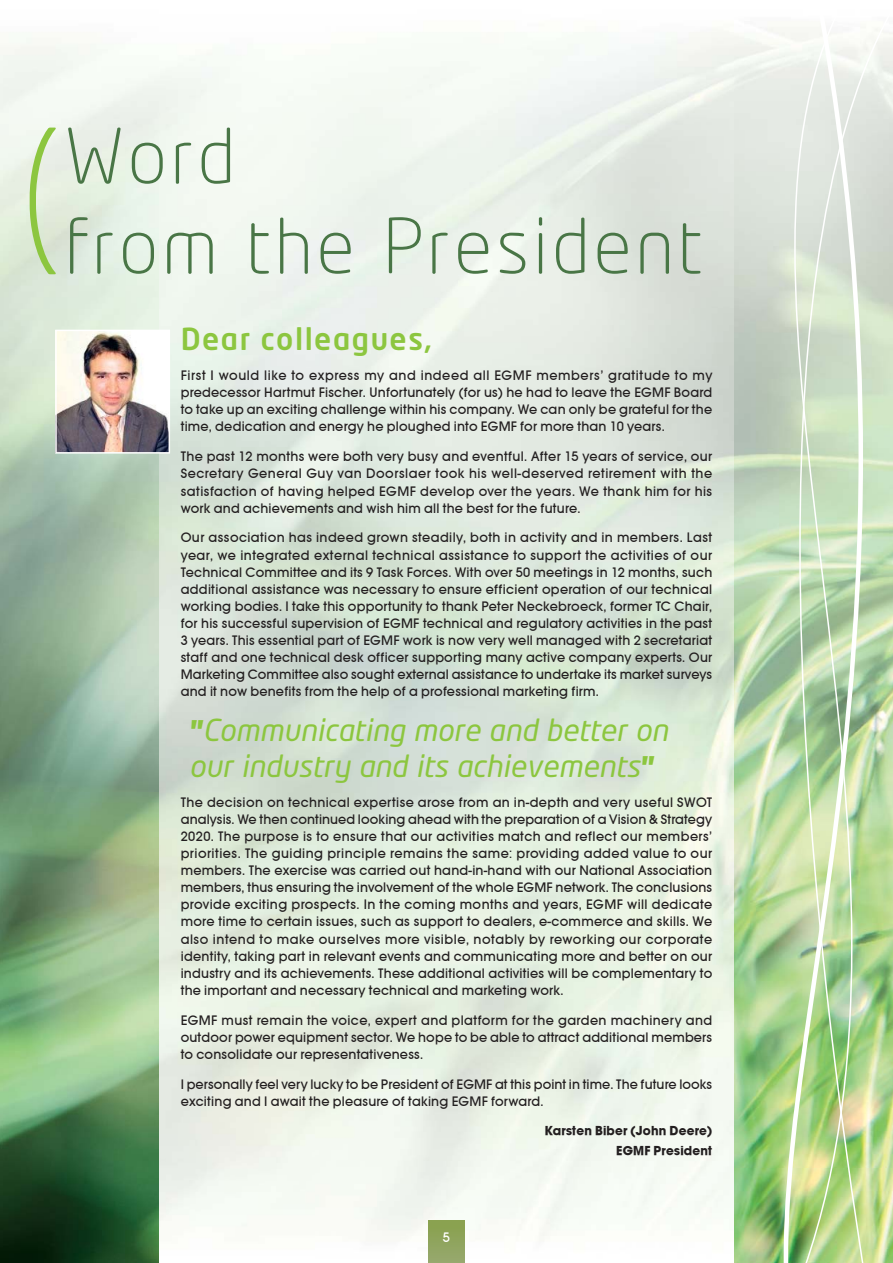
<style>
.page{position:relative;width:893px;height:1263px;background:#fff}
.page>*{position:absolute;margin:0;border:0;box-sizing:border-box;transform-origin:0 0}
.t1{font:300 75px/90px "Neo Tech";letter-spacing:.05em;color:#497646}
.t2{font:italic 30px/36px "Neo Tech";color:#8cc63f}
.t3{font:500 30px "Neo Tech";letter-spacing:.05em;color:#8cc63f}
.t4{font:14.25px/17.1px "Avant Garde Md ITCTT";letter-spacing:.015em;color:#231f20;text-align:justify}
.t5{font:14.25px "Avant Garde Md ITCTT";color:#fff}
.t6{font:13.5px/20.4px "Avant Garde Md ITCTT Bold";letter-spacing:.015em;color:#231f20;text-align:right}
.s1{font-family:"Fira Sans";font-weight:800}
</style>
<div class="page">
<img style="left:0;top:27px;width:784px;height:1236px">
<svg style="left:863px;top:27px;width:30px;height:1236px;background:#c3dab0"></svg>
<img style="left:784px;top:25px;width:79px;height:1238px">
<img style="left:55px;top:330px;width:115px;height:124px">
<div style="left:428px;top:1221px;width:37px;height:42px;background:linear-gradient(to bottom,#88a14c,#96a86e)"></div>
<svg style="left:30px;top:128px;width:26px;height:146px;background:#cde2b5"></svg>
<h1 class="t1" style="left:65px;top:116px;width:639px">Word<br>from the President</h1>
<h2 class="t3" style="left:181px;top:325px;width:253px">Dear colleagues,</h2>
<p class="t4" style="left:181px;top:367px;width:533px">First I would like to express my and indeed all EGMF members’ gratitude to my predecessor Hartmut Fischer. Unfortunately (for us) he had to leave the EGMF Board to take up an exciting challenge within his company. We can only be grateful for the time, dedication and energy he ploughed into EGMF for more than 10 years.</p>
<p class="t4" style="left:181px;top:448px;width:533px">The past 12 months were both very busy and eventful. After 15 years of service, our Secretary General Guy van Doorslaer took his well-deserved retirement with the satisfaction of having helped EGMF develop over the years. We thank him for his work and achievements and wish him all the best for the future.</p>
<p class="t4" style="left:181px;top:529px;width:533px">Our association has indeed grown steadily, both in activity and in members. Last year, we integrated external technical assistance to support the activities of our Technical Committee and its 9 Task Forces. With over 50 meetings in 12 months, such additional assistance was necessary to ensure efficient operation of our technical working bodies. I take this opportunity to thank Peter Neckebroeck, former TC Chair, for his successful supervision of EGMF technical and regulatory activities in the past 3 years. This essential part of EGMF work is now very well managed with 2 secretariat staff and one technical desk officer supporting many active company experts. Our Marketing Committee also sought external assistance to undertake its market surveys and it now benefits from the help of a professional marketing firm.</p>
<h2 class="t2" style="left:189px;top:714px;width:480px"><span class="s1">"</span>Communicating more and better on our industry and its achievements<span class="s1">"</span></h2>
<p class="t4" style="left:181px;top:793px;width:533px">The decision on technical expertise arose from an in-depth and very useful SWOT analysis. We then continued looking ahead with the preparation of a Vision &amp; Strategy 2020. The purpose is to ensure that our activities match and reflect our members’ priorities. The guiding principle remains the same: providing added value to our members. The exercise was carried out hand-in-hand with our National Association members, thus ensuring the involvement of the whole EGMF network. The conclusions provide exciting prospects. In the coming months and years, EGMF will dedicate more time to certain issues, such as support to dealers, e-commerce and skills. We also intend to make ourselves more visible, notably by reworking our corporate identity, taking part in relevant events and communicating more and better on our industry and its achievements. These additional activities will be complementary to the important and necessary technical and marketing work.</p>
<p class="t4" style="left:181px;top:1011px;width:533px">EGMF must remain the voice, expert and platform for the garden machinery and outdoor power equipment sector. We hope to be able to attract additional members to consolidate our representativeness.</p>
<p class="t4" style="left:181px;top:1075px;width:533px">I personally feel very lucky to be President of EGMF at this point in time. The future looks exciting and I await the pleasure of taking EGMF forward.</p>
<p class="t6" style="left:545px;top:1120px;width:169px">Karsten Biber (John Deere)<br>EGMF President</p>
<p class="t5" style="left:443px;top:1229px;width:9px">5</p>
</div>
